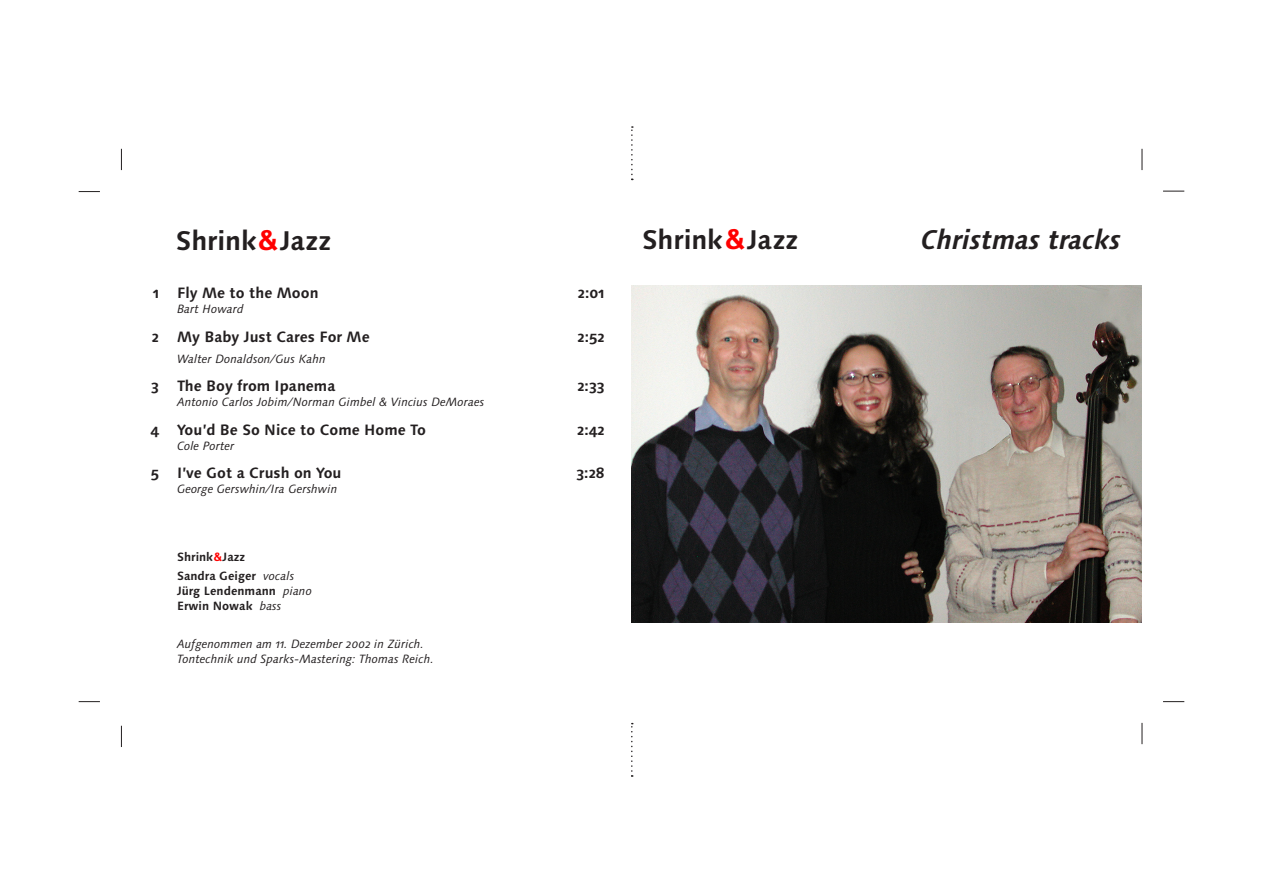
<style>
.page{position:relative;width:1263px;height:893px;background:#fff}
.page>*{position:absolute;margin:0;border:0;box-sizing:border-box;transform-origin:0 0}
.t1{font:700 27px "Linotype Syntax Os F";letter-spacing:-.005em;color:#231f20}
.t2{font:italic 700 27px "Linotype Syntax Os F";color:#231f20}
.cdTi{font:700 15px "Linotype Syntax Os F";color:#231f20}
.cdaut{font:italic 12px "Linotype Syntax Os F";color:#231f20}
.cdunt{font:italic 12px/15px "Linotype Syntax Os F";color:#231f20}
.cdunt-2{font:700 12px/15px "Linotype Syntax Os F";color:#231f20}
.s1{font-size:28.5px;color:#f00}
.s2{color:#f00}
.s3{font-weight:400;font-style:italic}
</style>
<div class="page">
<svg style="left:121px;top:726px;width:1px;height:21px"></svg>
<svg style="left:79px;top:701px;width:21px;height:1px"></svg>
<svg style="left:79px;top:191px;width:21px;height:1px"></svg>
<svg style="left:121px;top:149px;width:1px;height:21px"></svg>
<svg style="left:631px;top:126px;width:2px;height:54px"></svg>
<svg style="left:631px;top:723px;width:2px;height:54px"></svg>
<svg style="left:1142px;top:723px;width:1px;height:21px"></svg>
<svg style="left:1163px;top:701px;width:21px;height:1px"></svg>
<svg style="left:1163px;top:191px;width:21px;height:1px"></svg>
<svg style="left:1142px;top:149px;width:1px;height:21px"></svg>
<img style="left:631px;top:285px;width:511px;height:338px">
<p class="t1" style="left:176px;top:223px;width:157px">Shrink<span class="s1">&amp;</span>Jazz</p>
<p class="cdTi" style="left:153px;top:284px;width:167px">1 Fly Me to the Moon</p>
<p class="cdTi" style="left:578px;top:284px;width:28px">2:01</p>
<p class="cdaut" style="left:177px;top:302px;width:68px">Bart Howard</p>
<p class="cdTi" style="left:152px;top:327px;width:219px">2 My Baby Just Cares For Me</p>
<p class="cdTi" style="left:577px;top:327px;width:29px">2:52</p>
<p class="cdaut" style="left:177px;top:351px;width:150px">Walter Donaldson/Gus Kahn</p>
<p class="cdTi" style="left:151px;top:377px;width:186px">3 The Boy from Ipanema</p>
<p class="cdTi" style="left:577px;top:377px;width:29px">2:33</p>
<p class="cdaut" style="left:177px;top:395px;width:309px">Antonio Carlos Jobim/Norman Gimbel &amp; Vincius DeMoraes</p>
<p class="cdTi" style="left:150px;top:420px;width:277px">4 You’d Be So Nice to Come Home To</p>
<p class="cdTi" style="left:577px;top:420px;width:29px">2:42</p>
<p class="cdaut" style="left:177px;top:438px;width:59px">Cole Porter</p>
<p class="cdTi" style="left:151px;top:464px;width:192px">5 I’ve Got a Crush on You</p>
<p class="cdTi" style="left:576px;top:464px;width:30px">3:28</p>
<p class="cdaut" style="left:177px;top:482px;width:162px">George Gerswhin/Ira Gershwin</p>
<p class="cdunt-2" style="left:177px;top:549px;width:70px">Shrink<span class="s2">&amp;</span>Jazz</p>
<p class="cdunt-2" style="left:177px;top:568px;width:136px">Sandra Geiger <span class="s3">vocals<br></span>Jürg Lendenmann <span class="s3">piano<br></span>Erwin Nowak <span class="s3">bass</span></p>
<p class="cdunt" style="left:177px;top:637px;width:258px">Aufgenommen am 11. Dezember 2002 in Zürich.<br>Tontechnik und Sparks-Mastering: Thomas Reich.</p>
<p class="t1" style="left:642px;top:223px;width:158px">Shrink<span class="s1">&amp;</span>Jazz</p>
<p class="t2" style="left:921px;top:224px;width:201px">Christmas tracks</p>
</div>
